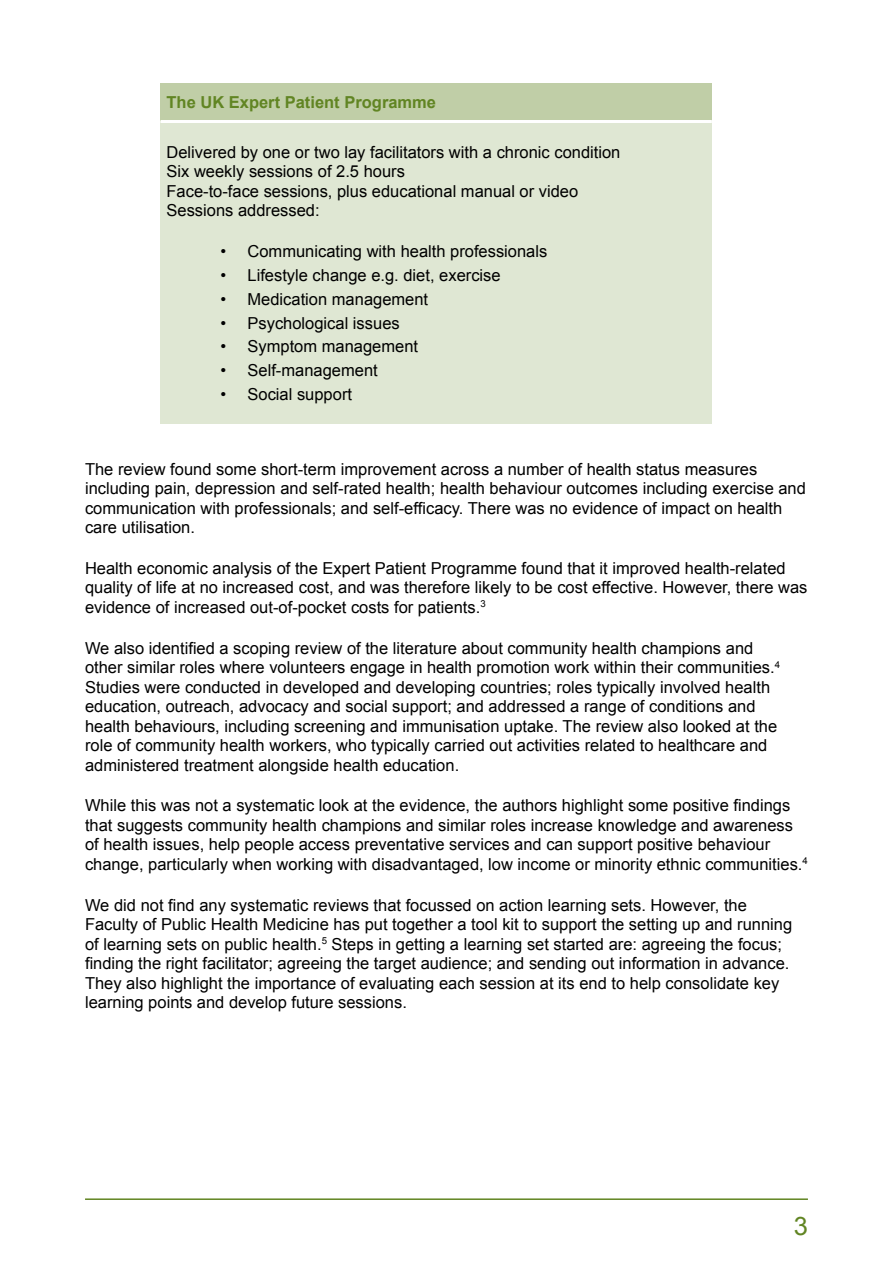
<style>
.page{position:relative;width:893px;height:1263px;background:#fff}
.page>*{position:absolute;margin:0;border:0;box-sizing:border-box;transform-origin:0 0}
.t1{font:25.5px "Arial";color:#618523}
.t2{font:16.5px/19.5px "Arial";color:#000}
.t3{font:700 16.5px "Arial";color:#618523}
</style>
<div class="page">
<hr style="left:85px;top:1198px;width:723px;height:2px;background:#618523">
<div style="left:161px;top:83px;width:551px;height:38px;background:#c0cea7"></div>
<div style="left:161px;top:121px;width:551px;height:303px;background:#dfe7d3"></div>
<hr style="left:161px;top:120px;width:551px;height:3px;background:#fff">
<p class="t3" style="left:167px;top:91px;width:271px">The UK Expert Patient Programme</p>
<p class="t2" style="left:167px;top:143px;width:455px">Delivered by one or two lay facilitators with a chronic condition Six weekly sessions of 2.5 hours<br>Face-to-face sessions, plus educational manual or video Sessions addressed:</p>
<p class="t2" style="left:221px;top:242px;width:328px">• Communicating with health professionals</p>
<p class="t2" style="left:221px;top:266px;width:282px">• Lifestyle change e.g. diet, exercise</p>
<p class="t2" style="left:221px;top:289px;width:209px">• Medication management</p>
<p class="t2" style="left:221px;top:313px;width:181px">• Psychological issues</p>
<p class="t2" style="left:221px;top:337px;width:199px">• Symptom management</p>
<p class="t2" style="left:221px;top:361px;width:159px">• Self-management</p>
<p class="t2" style="left:221px;top:384px;width:133px">• Social support</p>
<p class="t2" style="left:85px;top:459px;width:722px">The review found some short-term improvement across a number of health status measures including pain, depression and self-rated health; health behaviour outcomes including exercise and communication with professionals; and self-efficacy. There was no evidence of impact on health care utilisation.</p>
<p class="t2" style="left:85px;top:558px;width:724px">Health economic analysis of the Expert Patient Programme found that it improved health-related quality of life at no increased cost, and was therefore likely to be cost effective. However, there was evidence of increased out-of-pocket costs for patients.<sup>3</sup></p>
<p class="t2" style="left:85px;top:638px;width:697px">We also identified a scoping review of the literature about community health champions and other similar roles where volunteers engage in health promotion work within their communities.<sup>4<br></sup>Studies were conducted in developed and developing countries; roles typically involved health education, outreach, advocacy and social support; and addressed a range of conditions and health behaviours, including screening and immunisation uptake. The review also looked at the role of community health workers, who typically carried out activities related to healthcare and administered treatment alongside health education.</p>
<p class="t2" style="left:85px;top:796px;width:724px">While this was not a systematic look at the evidence, the authors highlight some positive findings that suggests community health champions and similar roles increase knowledge and awareness of health issues, help people access preventative services and can support positive behaviour change, particularly when working with disadvantaged, low income or minority ethnic communities.<sup>4</sup></p>
<p class="t2" style="left:85px;top:895px;width:709px">We did not find any systematic reviews that focussed on action learning sets. However, the Faculty of Public Health Medicine has put together a tool kit to support the setting up and running of learning sets on public health.<sup>5</sup> Steps in getting a learning set started are: agreeing the focus; finding the right facilitator; agreeing the target audience; and sending out information in advance.<br>They also highlight the importance of evaluating each session at its end to help consolidate key learning points and develop future sessions.</p>
<h1 class="t1" style="left:794px;top:1209px;width:16px">3</h1>
</div>
